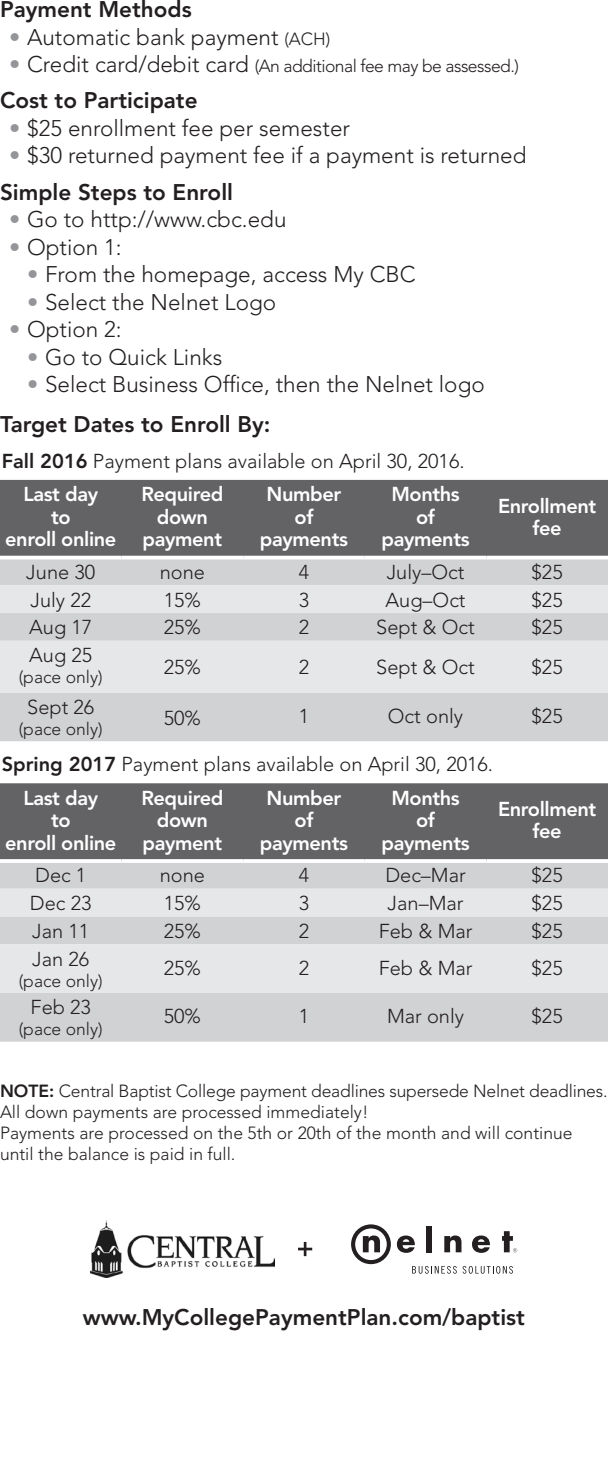
<style>
.page{position:relative;width:608px;height:1463px;background:#fff}
.page>*{position:absolute;margin:0;border:0;box-sizing:border-box;transform-origin:0 0}
.t1{font:300 22.5px "Avenir LT Std";color:#231f20}
.Subhead{font:800 22.5px "Avenir LT Std";color:#231f20}
.Bullets{font:800 22.5px "Avenir LT Std";color:#231f20}
.Table_Body{font:300 20px "Avenir LT Std";color:#231f20}
.Table_Header{font:800 20px/22.5px "Avenir LT Std";letter-spacing:-.02em;color:#fff;text-align:center}
.Table_Body-2{font:300 17.5px/21px "Avenir LT Std";color:#231f20}
.Table_Body-3{font:300 17.5px "Avenir LT Std";letter-spacing:-.03em;color:#231f20}
.s1{color:#939598}
.s2{font-size:17.5px}
.s3{font-size:22.5px;color:#939598}
.s4{font-size:22.5px}
.s5{font-weight:800}
</style>
<div class="page">
<div style="left:0;top:480px;width:608px;height:77px;background:#636366"></div>
<div style="left:0;top:557px;width:608px;height:184px;background:#d1d2d4"></div>
<svg style="left:0;top:585px;width:608px;height:107px;background:#e0e1e3"></svg>
<hr style="left:0;top:556px;width:121px;height:3px;background:#fff">
<hr style="left:121px;top:556px;width:122px;height:3px;background:#fff">
<hr style="left:243px;top:556px;width:121px;height:3px;background:#fff">
<hr style="left:365px;top:556px;width:121px;height:3px;background:#fff">
<hr style="left:486px;top:556px;width:121px;height:3px;background:#fff">
<div style="left:0;top:783px;width:608px;height:78px;background:#636366"></div>
<div style="left:0;top:862px;width:608px;height:179px;background:#d1d2d4"></div>
<svg style="left:0;top:888px;width:608px;height:105px;background:#e0e1e3"></svg>
<svg style="left:0;top:859px;width:121px;height:4px"></svg>
<hr style="left:121px;top:859px;width:122px;height:4px;background:#fff">
<hr style="left:243px;top:859px;width:121px;height:4px;background:#fff">
<svg style="left:365px;top:859px;width:121px;height:4px"></svg>
<hr style="left:486px;top:859px;width:121px;height:4px;background:#fff">
<svg style="left:298px;top:1242px;width:14px;height:14px"></svg>
<svg style="left:351px;top:1224px;width:40px;height:40px"></svg>
<svg style="left:397px;top:1235px;width:17px;height:17px"></svg>
<div style="left:426px;top:1226px;width:5px;height:26px;background:#231f20"></div>
<svg style="left:444px;top:1235px;width:17px;height:17px"></svg>
<svg style="left:472px;top:1235px;width:18px;height:17px"></svg>
<svg style="left:502px;top:1231px;width:15px;height:21px"></svg>
<svg style="left:412px;top:1266px;width:44px;height:7px"></svg>
<svg style="left:462px;top:1266px;width:51px;height:7px"></svg>
<img style="left:91px;top:1220px;width:183px;height:57px">
<p class="Subhead" style="left:0;top:-4px;width:193px">Payment Methods</p>
<p class="t1" style="left:9px;top:24px;width:323px"><span class="s1">•</span> Automatic bank payment <span class="s2">(ACH)</span></p>
<p class="Table_Body-3" style="left:9px;top:56px;width:511px"><span class="s3">•</span> <span class="s4">Credit card/debit card</span> (An additional fee may be assessed.)</p>
<p class="Subhead" style="left:0;top:87px;width:199px">Cost to Participate</p>
<p class="t1" style="left:9px;top:115px;width:342px"><span class="s1">•</span> $25 enrollment fee per semester</p>
<p class="t1" style="left:9px;top:142px;width:519px"><span class="s1">•</span> $30 returned payment fee if a payment is returned</p>
<p class="Subhead" style="left:0;top:178px;width:234px">Simple Steps to Enroll</p>
<p class="t1" style="left:9px;top:206px;width:279px"><span class="s1">•</span> Go to http://www.cbc.edu</p>
<p class="t1" style="left:9px;top:234px;width:114px"><span class="s1">•</span> Option 1:</p>
<p class="t1" style="left:27px;top:261px;width:390px"><span class="s1">•</span> From the homepage, access My CBC</p>
<p class="t1" style="left:27px;top:289px;width:250px"><span class="s1">•</span> Select the Nelnet Logo</p>
<p class="t1" style="left:9px;top:316px;width:114px"><span class="s1">•</span> Option 2:</p>
<p class="t1" style="left:27px;top:344px;width:197px"><span class="s1">•</span> Go to Quick Links</p>
<p class="t1" style="left:27px;top:371px;width:459px"><span class="s1">•</span> Select Business Office, then the Nelnet logo</p>
<p class="Subhead" style="left:0;top:411px;width:272px">Target Dates to Enroll By:</p>
<p class="Table_Body" style="left:2px;top:449px;width:464px"><span class="s5">Fall 2016</span> Payment plans available on April 30, 2016.</p>
<p class="Table_Header" style="left:5px;top:483px;width:113px">Last day<br>to<br>enroll online</p>
<p class="Table_Header" style="left:141px;top:483px;width:84px">Required down payment</p>
<p class="Table_Header" style="left:260px;top:483px;width:89px">Number of payments</p>
<p class="Table_Header" style="left:381px;top:483px;width:89px">Months of payments</p>
<p class="Table_Header" style="left:498px;top:494px;width:100px">Enrollment fee</p>
<p class="Table_Body" style="left:26px;top:560px;width:71px">June 30</p>
<p class="Table_Body" style="left:160px;top:560px;width:47px">none</p>
<p class="Table_Body" style="left:299px;top:560px;width:12px">4</p>
<p class="Table_Body" style="left:386px;top:560px;width:79px">July–Oct</p>
<p class="Table_Body" style="left:531px;top:560px;width:33px">$25</p>
<p class="Table_Body" style="left:30px;top:588px;width:62px">July 22</p>
<p class="Table_Body" style="left:164px;top:588px;width:39px">15%</p>
<p class="Table_Body" style="left:299px;top:588px;width:12px">3</p>
<p class="Table_Body" style="left:385px;top:588px;width:81px">Aug–Oct</p>
<p class="Table_Body" style="left:531px;top:588px;width:33px">$25</p>
<p class="Table_Body" style="left:29px;top:616px;width:65px">Aug 17</p>
<p class="Table_Body" style="left:164px;top:616px;width:39px">25%</p>
<p class="Table_Body" style="left:299px;top:616px;width:12px">2</p>
<p class="Table_Body" style="left:376px;top:616px;width:100px">Sept &amp; Oct</p>
<p class="Table_Body" style="left:531px;top:616px;width:33px">$25</p>
<p class="Table_Body" style="left:29px;top:643px;width:65px">Aug 25</p>
<p class="Table_Body-2" style="left:19px;top:667px;width:86px">(pace only)</p>
<p class="Table_Body" style="left:164px;top:655px;width:39px">25%</p>
<p class="Table_Body" style="left:299px;top:655px;width:12px">2</p>
<p class="Table_Body" style="left:376px;top:655px;width:100px">Sept &amp; Oct</p>
<p class="Table_Body" style="left:531px;top:655px;width:33px">$25</p>
<p class="Table_Body" style="left:27px;top:695px;width:69px">Sept 26</p>
<p class="Table_Body-2" style="left:19px;top:718px;width:86px">(pace only)</p>
<p class="Table_Body" style="left:164px;top:707px;width:39px">50%</p>
<p class="Table_Body" style="left:299px;top:704px;width:12px">1</p>
<p class="Table_Body" style="left:388px;top:704px;width:77px">Oct only</p>
<p class="Table_Body" style="left:531px;top:704px;width:33px">$25</p>
<p class="Table_Body" style="left:2px;top:752px;width:493px"><span class="s5">Spring 2017</span> Payment plans available on April 30, 2016.</p>
<p class="Table_Header" style="left:5px;top:786px;width:113px">Last day<br>to<br>enroll online</p>
<p class="Table_Header" style="left:141px;top:786px;width:84px">Required down payment</p>
<p class="Table_Header" style="left:260px;top:786px;width:89px">Number of payments</p>
<p class="Table_Header" style="left:381px;top:786px;width:89px">Months of payments</p>
<p class="Table_Header" style="left:498px;top:798px;width:100px">Enrollment fee</p>
<p class="Table_Body" style="left:35px;top:863px;width:53px">Dec 1</p>
<p class="Table_Body" style="left:160px;top:863px;width:47px">none</p>
<p class="Table_Body" style="left:299px;top:863px;width:12px">4</p>
<p class="Table_Body" style="left:385px;top:863px;width:82px">Dec–Mar</p>
<p class="Table_Body" style="left:531px;top:863px;width:33px">$25</p>
<p class="Table_Body" style="left:30px;top:891px;width:63px">Dec 23</p>
<p class="Table_Body" style="left:164px;top:891px;width:39px">15%</p>
<p class="Table_Body" style="left:299px;top:891px;width:12px">3</p>
<p class="Table_Body" style="left:387px;top:891px;width:77px">Jan–Mar</p>
<p class="Table_Body" style="left:531px;top:891px;width:33px">$25</p>
<p class="Table_Body" style="left:32px;top:919px;width:59px">Jan 11</p>
<p class="Table_Body" style="left:164px;top:919px;width:39px">25%</p>
<p class="Table_Body" style="left:299px;top:919px;width:12px">2</p>
<p class="Table_Body" style="left:378px;top:919px;width:95px">Feb &amp; Mar</p>
<p class="Table_Body" style="left:531px;top:919px;width:33px">$25</p>
<p class="Table_Body" style="left:32px;top:947px;width:59px">Jan 26</p>
<p class="Table_Body-2" style="left:19px;top:970px;width:86px">(pace only)</p>
<p class="Table_Body" style="left:164px;top:956px;width:39px">25%</p>
<p class="Table_Body" style="left:299px;top:956px;width:12px">2</p>
<p class="Table_Body" style="left:378px;top:956px;width:95px">Feb &amp; Mar</p>
<p class="Table_Body" style="left:531px;top:956px;width:33px">$25</p>
<p class="Table_Body" style="left:31px;top:995px;width:62px">Feb 23</p>
<p class="Table_Body-2" style="left:19px;top:1019px;width:86px">(pace only)</p>
<p class="Table_Body" style="left:164px;top:1004px;width:39px">50%</p>
<p class="Table_Body" style="left:299px;top:1004px;width:12px">1</p>
<p class="Table_Body" style="left:387px;top:1004px;width:79px">Mar only</p>
<p class="Table_Body" style="left:531px;top:1004px;width:33px">$25</p>
<p class="Table_Body-2" style="left:0;top:1081px;width:609px"><span class="s5">NOTE:</span> Central Baptist College payment deadlines supersede Nelnet deadlines.<br>All down payments are processed immediately!</p>
<p class="Table_Body-2" style="left:0;top:1123px;width:574px">Payments are processed on the 5th or 20th of the month and will continue until the balance is paid in full.</p>
<p class="Bullets" style="left:83px;top:1304px;width:443px">www.MyCollegePaymentPlan.com/baptist</p>
</div>
